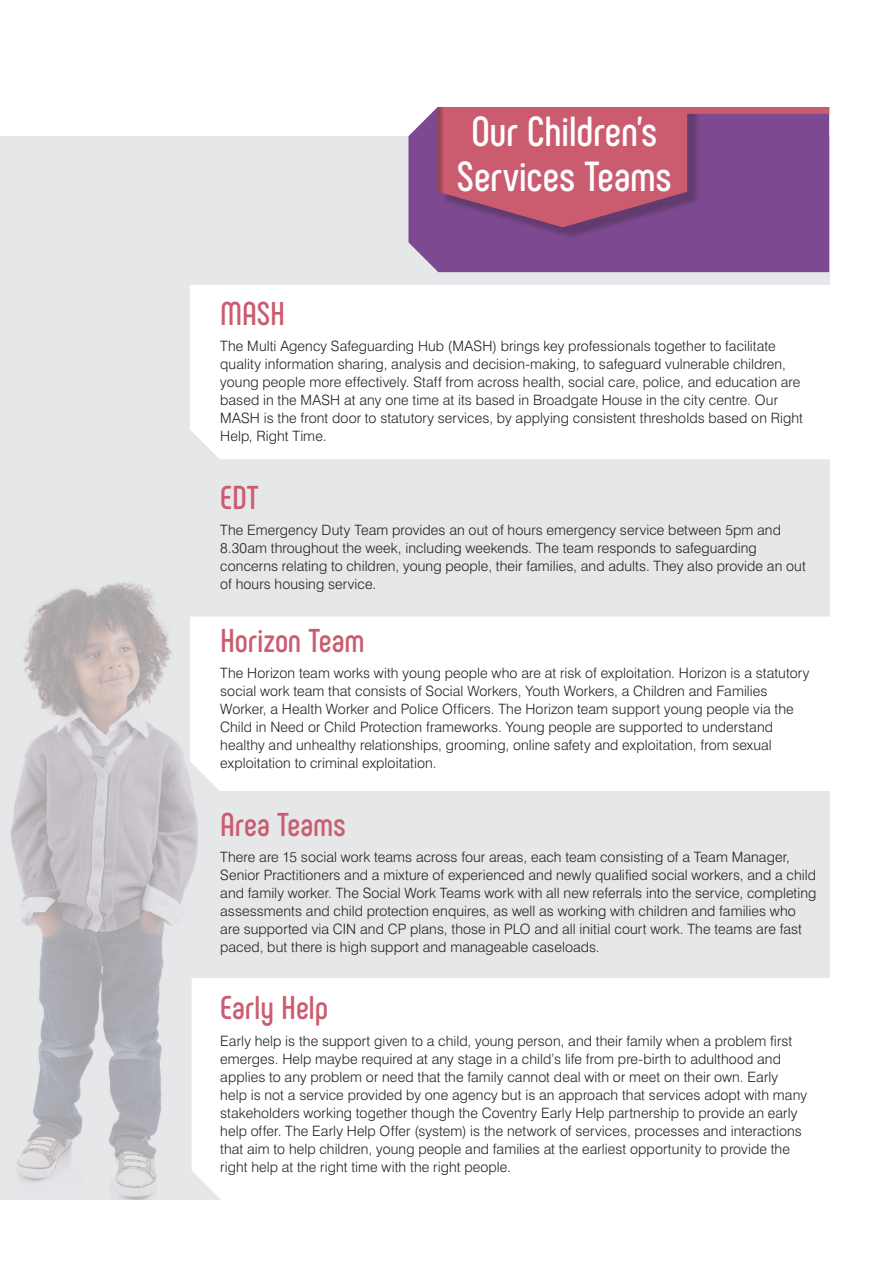
<style>
.page{position:relative;width:893px;height:1263px;background:#fff}
.page>*{position:absolute;margin:0;border:0;box-sizing:border-box;transform-origin:0 0}
.t1{font:700 42px/45px "Phenomena";letter-spacing:-.005em;color:#fff;text-align:center}
.t2{font:700 33px "Phenomena";letter-spacing:-.005em;color:#cb5c70}
.t3{font:300 14.25px/18px "Swiss 721 BT";letter-spacing:.005em;color:#231f20}
</style>
<div class="page">
<div style="left:0;top:136px;width:829px;height:1063px;background:#e6e7e9"></div>
<div style="left:408px;top:109px;width:421px;height:163px;background:#7d4991"></div>
<div style="left:190px;top:285px;width:639px;height:174px;background:#fff"></div>
<div style="left:234px;top:617px;width:595px;height:174px;background:#fff"></div>
<div style="left:192px;top:978px;width:637px;height:222px;background:#fff"></div>
<div style="left:442px;top:91px;width:258px;height:149px;background:#231f20;opacity:.3"></div>
<div style="left:435px;top:87px;width:254px;height:142px;background:#231f20;opacity:.3"></div>
<div style="left:681px;top:106px;width:148px;height:8px;background:#cb5c70"></div>
<div style="left:429px;top:60px;width:420px;height:46px;background:#fff"></div>
<img style="left:11px;top:582px;width:223px;height:617px">
<p class="t1" style="left:457px;top:109px;width:216px">Our Children’s<br>Services Teams</p>
<p class="t2" style="left:220px;top:293px;width:66px">MASH</p>
<p class="t3" style="left:220px;top:337px;width:584px">The Multi Agency Safeguarding Hub (MASH) brings key professionals together to facilitate quality information sharing, analysis and decision-making, to safeguard vulnerable children, young people more effectively. Staff from across health, social care, police, and education are based in the MASH at any one time at its based in Broadgate House in the city centre. Our MASH is the front door to statutory services, by applying consistent thresholds based on Right Help, Right Time.</p>
<p class="t2" style="left:220px;top:477px;width:40px">EDT</p>
<p class="t3" style="left:220px;top:521px;width:587px">The Emergency Duty Team provides an out of hours emergency service between 5pm and 8.30am throughout the week, including weekends. The team responds to safeguarding concerns relating to children, young people, their families, and adults. They also provide an out of hours housing service.</p>
<p class="t2" style="left:220px;top:620px;width:146px">Horizon Team</p>
<p class="t3" style="left:220px;top:664px;width:591px">The Horizon team works with young people who are at risk of exploitation. Horizon is a statutory social work team that consists of Social Workers, Youth Workers, a Children and Families Worker, a Health Worker and Police Officers. The Horizon team support young people via the Child in Need or Child Protection frameworks. Young people are supported to understand healthy and unhealthy relationships, grooming, online safety and exploitation, from sexual exploitation to criminal exploitation.</p>
<p class="t2" style="left:220px;top:804px;width:127px">Area Teams</p>
<p class="t3" style="left:220px;top:848px;width:598px">There are 15 social work teams across four areas, each team consisting of a Team Manager, Senior Practitioners and a mixture of experienced and newly qualified social workers, and a child and family worker. The Social Work Teams work with all new referrals into the service, completing assessments and child protection enquires, as well as working with children and families who are supported via CIN and CP plans, those in PLO and all initial court work. The teams are fast paced, but there is high support and manageable caseloads.</p>
<p class="t2" style="left:220px;top:988px;width:109px">Early Help</p>
<p class="t3" style="left:220px;top:1032px;width:588px">Early help is the support given to a child, young person, and their family when a problem first emerges. Help maybe required at any stage in a child’s life from pre-birth to adulthood and applies to any problem or need that the family cannot deal with or meet on their own. Early help is not a service provided by one agency but is an approach that services adopt with many stakeholders working together though the Coventry Early Help partnership to provide an early help offer. The Early Help Offer (system) is the network of services, processes and interactions that aim to help children, young people and families at the earliest opportunity to provide the right help at the right time with the right people.</p>
</div>
